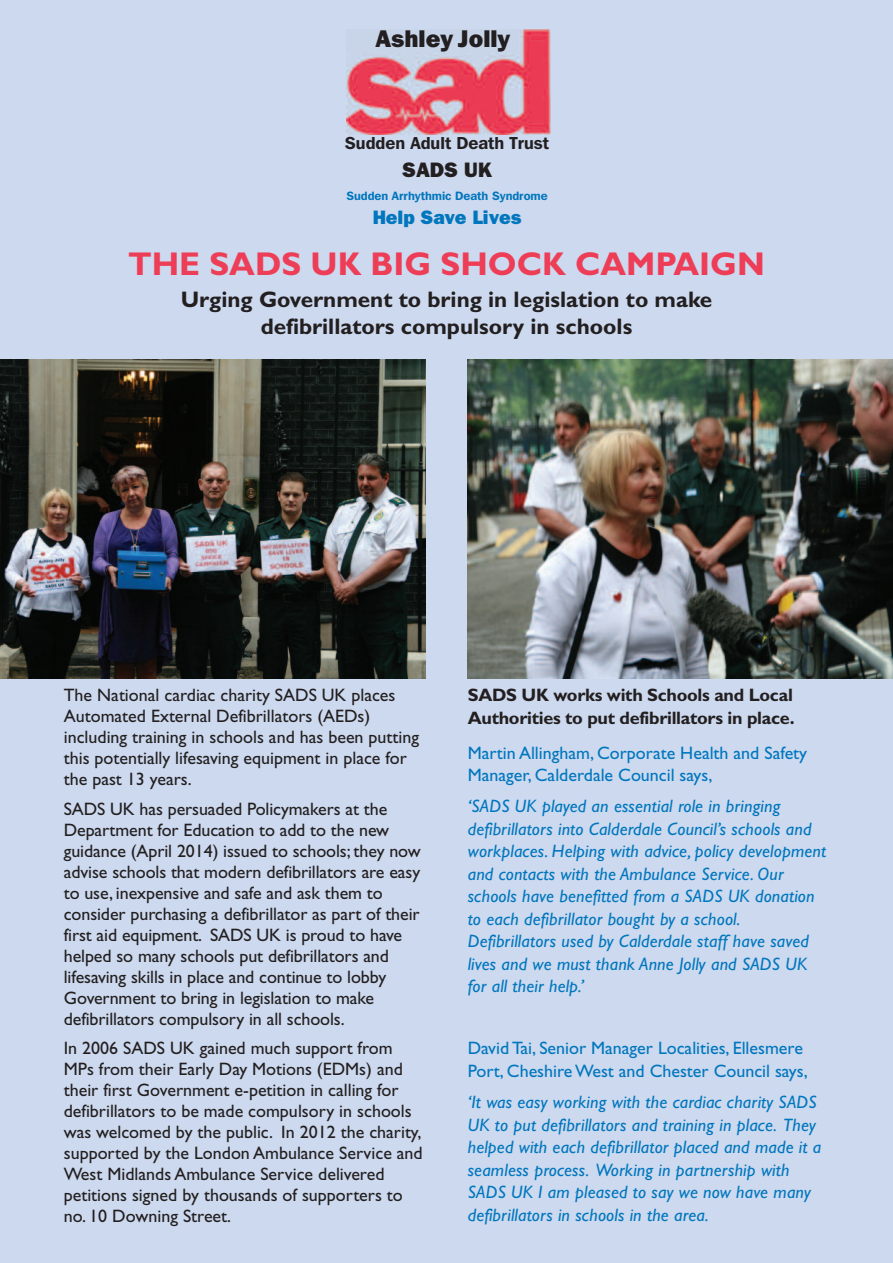
<style>
.page{position:relative;width:893px;height:1263px;background:#ccd9ee}
.page>*{position:absolute;margin:0;border:0;box-sizing:border-box;transform-origin:0 0}
.t1{font:700 33px "Gill Sans";color:#ee3d56}
.t2{font:800 24px "Franklin Gothic IT Cby BT";color:#231f20}
.t3{font:700 22.5px/27px "Gill Sans";color:#231f20;text-align:center}
.t4{font:800 21px "Franklin Gothic";color:#231f20}
.t5{font:800 19.5px "Franklin Gothic";color:#0076be}
.t6{font:18px/21px "Gill Sans";color:#231f20}
.t7{font:italic 18px/22.5px "Gill Sans";letter-spacing:.01em;color:#0076be}
.t8{font:18px/22.5px "Gill Sans";color:#0076be}
.t9{font:700 18px/22.5px "Gill Sans";letter-spacing:-.015em;color:#231f20}
.t10{font:600 17.25px "Franklin Gothic IT Cby BT";color:#231f20}
.t11{font:600 12px "Franklin Gothic IT Cby BT";color:#0076be}
</style>
<div class="page">
<img style="left:346px;top:30px;width:205px;height:105px">
<img style="left:0;top:359px;width:425px;height:319px">
<img style="left:468px;top:359px;width:425px;height:319px">
<h2 class="t2" style="left:376px;top:31px;width:136px">Ashley Jolly</h2>
<p class="t10" style="left:345px;top:137px;width:206px">Sudden Adult Death Trust</p>
<p class="t4" style="left:402px;top:163px;width:91px">SADS UK</p>
<p class="t11" style="left:346px;top:191px;width:203px">Sudden Arrhythmic Death Syndrome</p>
<p class="t5" style="left:373px;top:210px;width:150px">Help Save Lives</p>
<h1 class="t1" style="left:128px;top:251px;width:638px">THE SADS UK BIG SHOCK CAMPAIGN</h1>
<p class="t3" style="left:181px;top:288px;width:533px">Urging Government to bring in legislation to make defibrillators compulsory in schools</p>
<p class="t6" style="left:64px;top:686px;width:357px">The National cardiac charity SADS UK places Automated External Defibrillators (AEDs) including training in schools and has been putting this potentially lifesaving equipment in place for the past 13 years.</p>
<p class="t6" style="left:64px;top:800px;width:359px">SADS UK has persuaded Policymakers at the Department for Education to add to the new guidance (April 2014) issued to schools; they now advise schools that modern defibrillators are easy to use, inexpensive and safe and ask them to consider purchasing a defibrillator as part of their first aid equipment. SADS UK is proud to have helped so many schools put defibrillators and lifesaving skills in place and continue to lobby Government to bring in legislation to make defibrillators compulsory in all schools.</p>
<p class="t6" style="left:64px;top:1039px;width:361px">In 2006 SADS UK gained much support from MPs from their Early Day Motions (EDMs) and their first Government e-petition in calling for defibrillators to be made compulsory in schools was welcomed by the public. In 2012 the charity, supported by the London Ambulance Service and West Midlands Ambulance Service delivered petitions signed by thousands of supporters to no. 10 Downing Street.</p>
<p class="t9" style="left:468px;top:685px;width:329px">SADS UK works with Schools and Local<br>Authorities to put defibrillators in place.</p>
<p class="t8" style="left:468px;top:743px;width:341px">Martin Allingham, Corporate Health and Safety<br>Manager, Calderdale Council says,</p>
<p class="t7" style="left:468px;top:797px;width:360px">‘SADS UK played an essential role in bringing defibrillators into Calderdale Council’s schools and workplaces. Helping with advice, policy development and contacts with the Ambulance Service. Our schools have benefitted from a SADS UK donation to each defibrillator bought by a school.<br>Defibrillators used by Calderdale staff have saved lives and we must thank Anne Jolly and SADS UK for all their help.’</p>
<p class="t8" style="left:468px;top:1039px;width:341px">David Tai, Senior Manager Localities, Ellesmere<br>Port, Cheshire West and Chester Council says,</p>
<p class="t7" style="left:468px;top:1092px;width:355px">‘It was easy working with the cardiac charity SADS UK to put defibrillators and training in place. They helped with each defibrillator placed and made it a seamless process. Working in partnership with SADS UK I am pleased to say we now have many defibrillators in schools in the area.</p>
</div>
